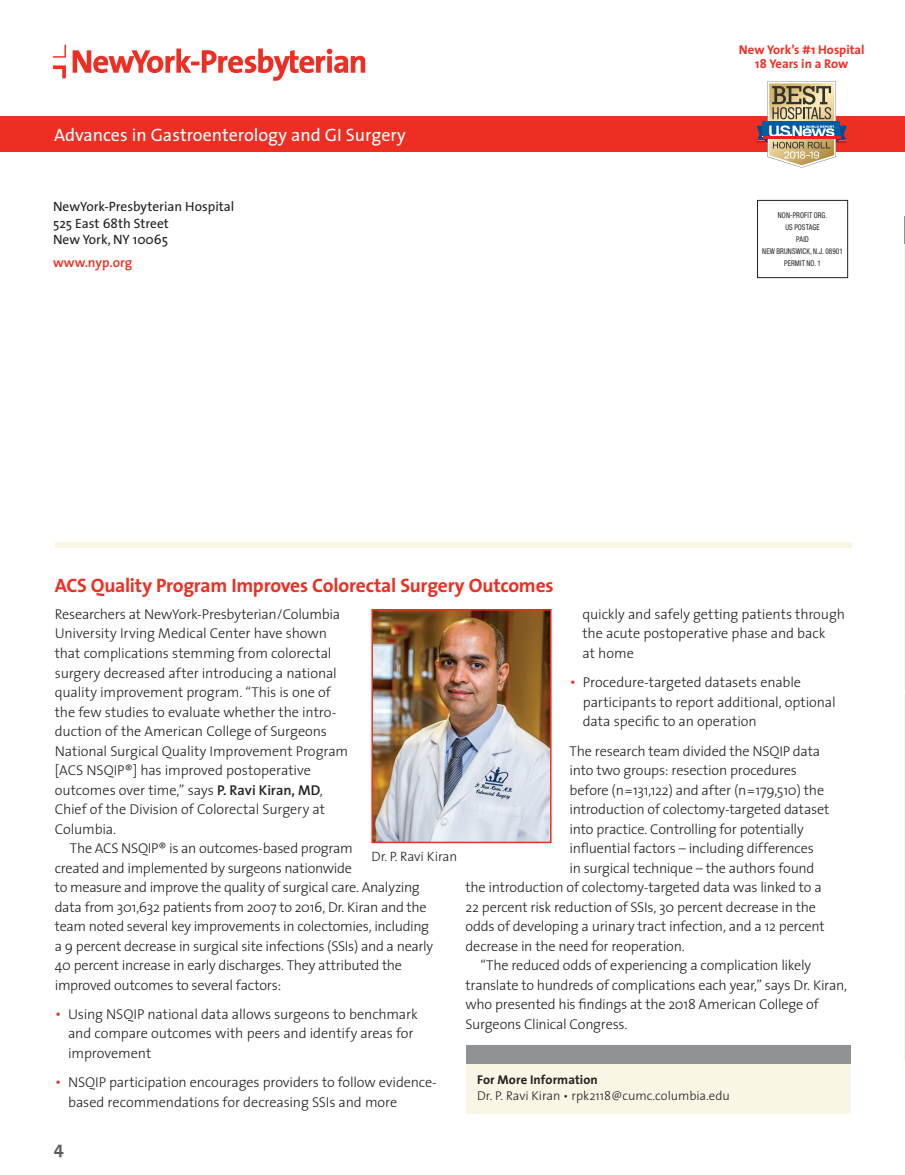
<style>
.page{position:relative;width:905px;height:1175px;background:#fff}
.page>*{position:absolute;margin:0;border:0;box-sizing:border-box;transform-origin:0 0}
.t1{font:700 19.5px "The Sans";letter-spacing:-.01em;color:#ee2e22}
.t2{font:18px "The Sans";color:#fff}
.t3{font:700 18px "The Sans";color:#5c5c5f}
.t4{font:300 14.25px/19.5px "The Sans";letter-spacing:-.015em;color:#231f20}
.t5{font:13.5px/16.5px "The Sans";color:#231f20}
.t6{font:300 13.5px "The Sans";color:#231f20}
.t7{font:600 13.5px "The Sans";color:#ee2e22}
.t8{font:300 12.75px "The Sans";color:#231f20}
.t9{font:700 12.75px/14.2px "The Sans";color:#ee2e22;text-align:center}
.t10{font:700 12.75px "The Sans";letter-spacing:.005em;color:#231f20}
.t11{font:condensed 7.95px/11.9px "Helvetica Neue";letter-spacing:.015em;color:#231f20;text-align:center;scale:.9 1}
.s1{font-weight:600}
.s2{font-size:16.5px;color:#ee2e22}
</style>
<div class="page">
<hr style="left:904px;top:694px;width:1px;height:366px;background:#f9f6e6">
<hr style="left:904px;top:216px;width:1px;height:473px;background:#f9f6e6">
<svg style="left:904px;top:216px;width:1px;height:27px"></svg>
<div style="left:757px;top:200px;width:91px;height:78px;border:1px solid #231f20"></div>
<div style="left:0;top:117px;width:904px;height:35px;background:#ee2e22"></div>
<svg style="left:53px;top:45px;width:312px;height:36px"></svg>
<svg style="left:756px;top:81px;width:90px;height:87px"></svg>
<div style="left:55px;top:542px;width:796px;height:5px;background:#f9f6e6"></div>
<img style="left:374px;top:612px;width:174px;height:228px">
<div style="left:371px;top:609px;width:180px;height:234px;border:2px solid #ee2e22"></div>
<div style="left:466px;top:1044px;width:384px;height:19px;background:#919295"></div>
<div style="left:466px;top:1064px;width:384px;height:49px;background:#f9f6e6"></div>
<p class="t2" style="left:54px;top:120px;width:353px">Advances in Gastroenterology and GI Surgery</p>
<p class="t5" style="left:53px;top:198px;width:183px">NewYork-Presbyterian Hospital<br>525 East 68th Street<br>New York, NY 10065</p>
<p class="t7" style="left:53px;top:251px;width:81px">www.nyp.org</p>
<h1 class="t1" style="left:55px;top:569px;width:500px">ACS Quality Program Improves Colorectal Surgery Outcomes</h1>
<p class="t9" style="left:739px;top:42px;width:127px">New York’s #1 Hospital<br>18 Years in a Row</p>
<p class="t11" style="left:762px;top:209px;width:91px">NON-PROFIT ORG.<br>US POSTAGE<br>PAID<br>NEW BRUNSWICK, N.J. 08901<br>PERMIT NO. 1</p>
<p class="t4" style="left:55px;top:604px;width:295px">Researchers at NewYork-Presbyterian/Columbia University Irving Medical Center have shown that complications stemming from colorectal surgery decreased after introducing a national quality improvement program. “This is one of the few studies to evaluate whether the intro&shy;duction of the American College of Surgeons National Surgical Quality Improvement Program [ACS NSQIP®] has improved postoperative outcomes over time,” says <span class="s1">P. Ravi Kiran, MD</span>, Chief of the Division of Colorectal Surgery at Columbia.</p>
<p class="t4" style="left:55px;top:838px;width:380px;text-indent:15px">The ACS NSQIP® is an outcomes-based program<br>created and implemented by surgeons nationwide<br>to measure and improve the quality of surgical care. Analyzing data from 301,632 patients from 2007 to 2016, Dr. Kiran and the team noted several key improvements in colectomies, including a 9 percent decrease in surgical site infections (SSIs) and a nearly 40 percent increase in early discharges. They attributed the improved outcomes to several factors:</p>
<p class="t4" style="left:68px;top:1003px;width:351px;text-indent:-13px"><span class="s2">•</span> Using NSQIP national data allows surgeons to benchmark and compare outcomes with peers and identify areas for improvement</p>
<p class="t4" style="left:68px;top:1072px;width:370px;text-indent:-13px"><span class="s2">•</span> NSQIP participation encourages providers to follow evidence&shy;based recommendations for decreasing SSIs and more</p>
<p class="t3" style="left:54px;top:1132px;width:11px">4</p>
<p class="t6" style="left:371px;top:845px;width:87px">Dr. P. Ravi Kiran</p>
<p class="t4" style="left:582px;top:604px;width:264px">quickly and safely getting patients through the acute postoperative phase and back<br>at home</p>
<p class="t4" style="left:583px;top:672px;width:254px;text-indent:-13px"><span class="s2">•</span> Procedure-targeted datasets enable participants to report additional, optional data specific to an operation</p>
<p class="t4" style="left:569px;top:740px;width:252px">The research team divided the NSQIP data</p>
<p class="t4" style="left:569px;top:760px;width:229px">into two groups: resection procedures</p>
<p class="t4" style="left:569px;top:779px;width:256px">before (n=131,122) and after (n=179,510) the</p>
<p class="t4" style="left:569px;top:799px;width:261px">introduction of colectomy-targeted dataset</p>
<p class="t4" style="left:569px;top:818px;width:236px">into practice. Controlling for potentially</p>
<p class="t4" style="left:569px;top:838px;width:246px">influential factors – including differences</p>
<p class="t4" style="left:569px;top:857px;width:246px">in surgical technique – the authors found</p>
<p class="t4" style="left:465px;top:877px;width:358px">the introduction of colectomy-targeted data was linked to a</p>
<p class="t4" style="left:465px;top:896px;width:352px">22 percent risk reduction of SSIs, 30 percent decrease in the</p>
<p class="t4" style="left:465px;top:916px;width:361px">odds of developing a urinary tract infection, and a 12 percent</p>
<p class="t4" style="left:465px;top:935px;width:221px">decrease in the need for reoperation.</p>
<p class="t4" style="left:480px;top:955px;width:332px">“The reduced odds of experiencing a complication likely</p>
<p class="t4" style="left:465px;top:974px;width:383px">translate to hundreds of complications each year,” says Dr. Kiran,</p>
<p class="t4" style="left:465px;top:994px;width:355px">who presented his findings at the 2018 American College of</p>
<p class="t4" style="left:465px;top:1013px;width:163px">Surgeons Clinical Congress.</p>
<p class="t10" style="left:477px;top:1069px;width:122px">For More Information</p>
<p class="t8" style="left:477px;top:1085px;width:254px">Dr. P. Ravi Kiran • rpk2118@cumc.columbia.edu</p>
</div>
